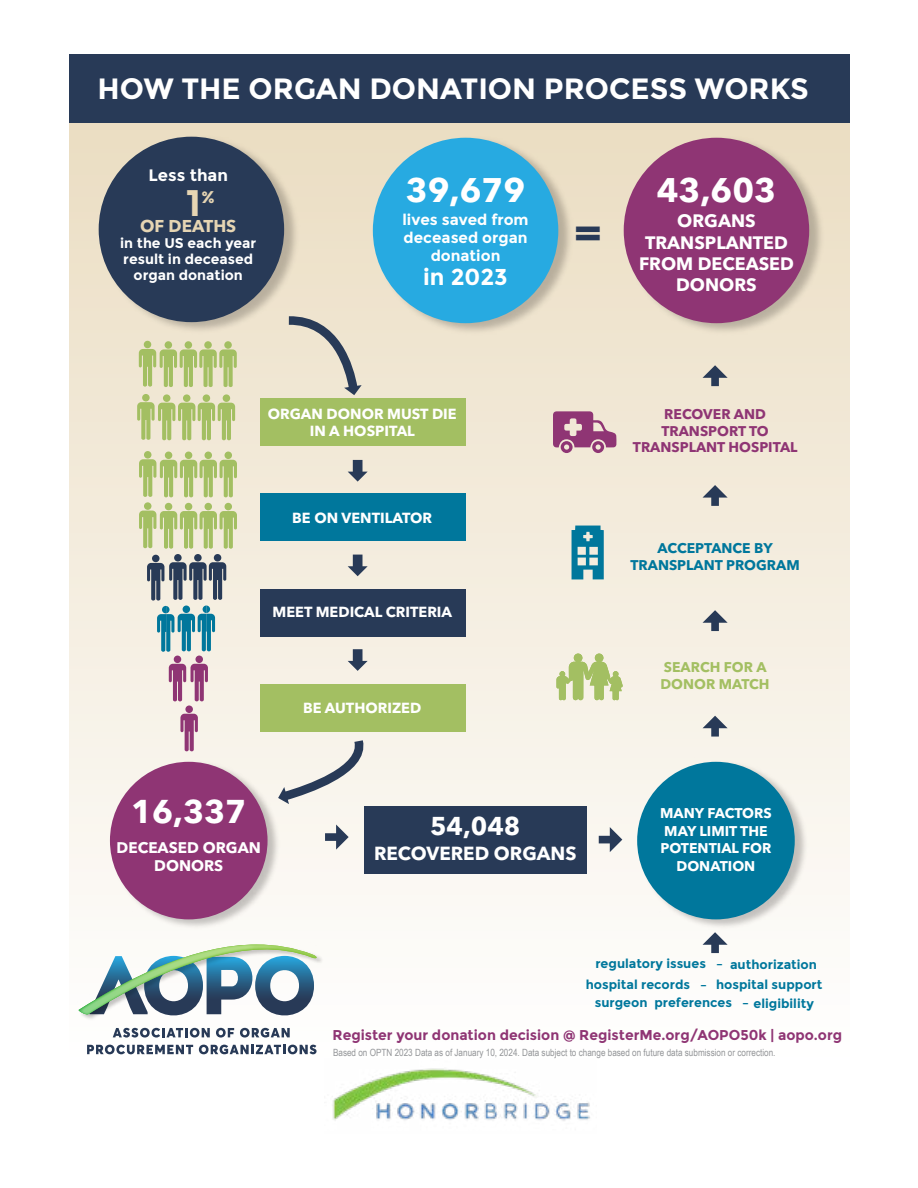
<style>
.page{position:relative;width:918px;height:1188px;background:#fff}
.page>*{position:absolute;margin:0;border:0;box-sizing:border-box;transform-origin:0 0}
.t1{font:700 44.7px "Avenir Next LT Pro";color:#283a57}
.t2{font:700 37.05px "Montserrat";color:#e6d5b3}
.t3{font:700 33.9px "Avenir Next LT Pro";color:#fff}
.t4{font:700 32.7px "Avenir Next LT Pro";color:#fff}
.t5{font:700 29.25px "Montserrat";color:#fff}
.t6{font:700 25.65px "Avenir Next LT Pro";color:#fff}
.t7{font:700 22.95px "Montserrat";color:#fff}
.t8{font:700 18.75px "Avenir Next LT Pro";color:#fff}
.t9{font:700 17.85px/21.5px "Avenir Next LT Pro";color:#fff;text-align:center}
.t10{font:700 16.95px "Avenir Next LT Pro";color:#e6d5b3}
.t11{font:700 16.65px "Montserrat";color:#fff}
.t12{font:700 15.3px/17.9px "Montserrat";color:#fff;text-align:center}
.t13{font:700 15.3px/18.3px "Avenir Next LT Pro";color:#fff;text-align:center}
.t14{font:700 14.55px/17.4px "Avenir Next LT Pro";color:#fff;text-align:center}
.t15{font:700 14.25px "Montserrat";color:#8f3574}
.t16{font:700 14.1px/16px "Montserrat";color:#fff;text-align:center}
.t17{font:700 14.1px/17.9px "Avenir Next LT Pro";color:#fff;text-align:center}
.t18{font:700 13.95px/16.8px "Avenir Next LT Pro";color:#8f3574;text-align:center}
.t19{font:700 13.95px/16.8px "Avenir Next LT Pro";color:#00779c;text-align:center}
.t20{font:700 13.95px/16.8px "Avenir Next LT Pro";color:#a3bf62}
.t21{font:700 12.75px/20.4px "Montserrat";color:#00779c}
.t22{font:9.9px "Arial Narrow";color:#939598}
</style>
<div class="page">
<div style="left:69px;top:123px;width:780px;height:941px;background:linear-gradient(to bottom,#eaddc2,#fefeff)"></div>
<div style="left:69px;top:54px;width:780px;height:69px;background:#283a57"></div>
<img style="left:97px;top:132px;width:205px;height:205px">
<div style="left:99px;top:137px;width:185px;height:185px;background:#283a57;border-radius:50%"></div>
<img style="left:108px;top:758px;width:175px;height:174px">
<div style="left:110px;top:762px;width:158px;height:157px;background:#8f3574;border-radius:50%"></div>
<div style="left:174px;top:554px;width:8px;height:8px;background:#283a57;border-radius:50%"></div>
<div style="left:194px;top:554px;width:8px;height:8px;background:#283a57;border-radius:50%"></div>
<div style="left:214px;top:554px;width:7px;height:8px;background:#283a57;border-radius:50%"></div>
<div style="left:152px;top:555px;width:8px;height:7px;background:#283a57;border-radius:50%"></div>
<div style="left:195px;top:656px;width:8px;height:7px;background:#8f3574;border-radius:50%"></div>
<div style="left:364px;top:807px;width:223px;height:67px;background:#283a57"></div>
<img style="left:622px;top:133px;width:205px;height:205px">
<div style="left:624px;top:138px;width:185px;height:185px;background:#8f3574;border-radius:50%"></div>
<svg style="left:572px;top:526px;width:32px;height:53px"></svg>
<svg style="left:556px;top:653px;width:67px;height:95px"></svg>
<svg style="left:553px;top:411px;width:63px;height:42px"></svg>
<div style="left:711px;top:621px;width:8px;height:10px;background:#283a57"></div>
<svg style="left:703px;top:610px;width:25px;height:13px"></svg>
<div style="left:711px;top:496px;width:8px;height:10px;background:#283a57"></div>
<svg style="left:703px;top:485px;width:25px;height:13px"></svg>
<div style="left:711px;top:376px;width:8px;height:10px;background:#283a57"></div>
<svg style="left:703px;top:365px;width:25px;height:13px"></svg>
<div style="left:711px;top:727px;width:8px;height:10px;background:#283a57"></div>
<svg style="left:703px;top:716px;width:25px;height:12px"></svg>
<div style="left:711px;top:943px;width:8px;height:10px;background:#283a57"></div>
<svg style="left:703px;top:932px;width:25px;height:13px"></svg>
<img style="left:371px;top:133px;width:205px;height:205px">
<div style="left:373px;top:138px;width:185px;height:185px;background:#27aae1;border-radius:50%"></div>
<div style="left:325px;top:833px;width:13px;height:8px;background:#283a57"></div>
<svg style="left:336px;top:825px;width:13px;height:25px"></svg>
<div style="left:599px;top:836px;width:12px;height:7px;background:#283a57"></div>
<svg style="left:610px;top:827px;width:12px;height:25px"></svg>
<div style="left:260px;top:398px;width:205px;height:48px;background:#a3bf62"></div>
<svg style="left:280px;top:312px;width:83px;height:86px"></svg>
<div style="left:353px;top:460px;width:10px;height:13px;background:#283a57"></div>
<svg style="left:348px;top:472px;width:20px;height:10px"></svg>
<div style="left:353px;top:555px;width:10px;height:13px;background:#283a57"></div>
<svg style="left:348px;top:566px;width:20px;height:10px"></svg>
<svg style="left:275px;top:732px;width:90px;height:75px"></svg>
<div style="left:165px;top:341px;width:7px;height:8px;background:#a3bf62;border-radius:50%"></div>
<div style="left:185px;top:341px;width:7px;height:8px;background:#a3bf62;border-radius:50%"></div>
<div style="left:204px;top:341px;width:8px;height:8px;background:#a3bf62;border-radius:50%"></div>
<div style="left:224px;top:341px;width:8px;height:8px;background:#a3bf62;border-radius:50%"></div>
<svg style="left:139px;top:349px;width:98px;height:38px"></svg>
<div style="left:144px;top:341px;width:7px;height:7px;background:#a3bf62;border-radius:50%"></div>
<div style="left:163px;top:394px;width:7px;height:8px;background:#a3bf62;border-radius:50%"></div>
<div style="left:183px;top:394px;width:7px;height:8px;background:#a3bf62;border-radius:50%"></div>
<div style="left:203px;top:394px;width:7px;height:8px;background:#a3bf62;border-radius:50%"></div>
<div style="left:223px;top:394px;width:7px;height:8px;background:#a3bf62;border-radius:50%"></div>
<svg style="left:137px;top:402px;width:98px;height:38px"></svg>
<div style="left:142px;top:394px;width:8px;height:7px;background:#a3bf62;border-radius:50%"></div>
<div style="left:165px;top:452px;width:7px;height:7px;background:#a3bf62;border-radius:50%"></div>
<div style="left:185px;top:452px;width:7px;height:7px;background:#a3bf62;border-radius:50%"></div>
<div style="left:205px;top:452px;width:7px;height:7px;background:#a3bf62;border-radius:50%"></div>
<div style="left:225px;top:452px;width:7px;height:7px;background:#a3bf62;border-radius:50%"></div>
<svg style="left:139px;top:459px;width:98px;height:38px"></svg>
<div style="left:144px;top:451px;width:8px;height:8px;background:#a3bf62;border-radius:50%"></div>
<div style="left:165px;top:503px;width:7px;height:7px;background:#a3bf62;border-radius:50%"></div>
<div style="left:185px;top:503px;width:7px;height:7px;background:#a3bf62;border-radius:50%"></div>
<div style="left:205px;top:503px;width:7px;height:7px;background:#a3bf62;border-radius:50%"></div>
<div style="left:225px;top:503px;width:7px;height:7px;background:#a3bf62;border-radius:50%"></div>
<svg style="left:139px;top:511px;width:98px;height:38px"></svg>
<div style="left:144px;top:502px;width:8px;height:8px;background:#a3bf62;border-radius:50%"></div>
<svg style="left:147px;top:562px;width:79px;height:90px"></svg>
<svg style="left:169px;top:664px;width:39px;height:37px"></svg>
<div style="left:174px;top:656px;width:7px;height:7px;background:#8f3574;border-radius:50%"></div>
<svg style="left:180px;top:714px;width:18px;height:37px"></svg>
<div style="left:185px;top:705px;width:8px;height:8px;background:#8f3574;border-radius:50%"></div>
<img style="left:636px;top:758px;width:174px;height:174px">
<div style="left:637px;top:762px;width:158px;height:157px;background:#00779c;border-radius:50%"></div>
<svg style="left:87px;top:1045px;width:106px;height:9px"></svg>
<svg style="left:199px;top:1045px;width:118px;height:9px"></svg>
<img style="left:78px;top:942px;width:248px;height:80px">
<svg style="left:77px;top:945px;width:242px;height:93px"></svg>
<div style="left:260px;top:494px;width:205px;height:47px;background:#00779c"></div>
<div style="left:260px;top:589px;width:205px;height:47px;background:#283a57"></div>
<div style="left:353px;top:649px;width:10px;height:13px;background:#283a57"></div>
<svg style="left:348px;top:661px;width:20px;height:10px"></svg>
<div style="left:260px;top:684px;width:205px;height:48px;background:#a3bf62"></div>
<img style="left:324px;top:1059px;width:272px;height:62px">
<h3 class="t5" style="left:98px;top:72px;width:713px">HOW THE ORGAN DONATION PROCESS WORKS</h3>
<h3 class="t11" style="left:148px;top:166px;width:81px">Less than</h3>
<h3 class="t10" style="left:140px;top:216px;width:98px">OF DEATHS</h3>
<h3 class="t16" style="left:120px;top:235px;width:138px">in the US each year result in deceased organ donation</h3>
<h2 class="t2" style="left:186px;top:181px;width:30px">1<sup>%</sup></h2>
<h3 class="t3" style="left:406px;top:169px;width:121px">39,679</h3>
<h3 class="t12" style="left:402px;top:211px;width:128px">lives saved from deceased organ donation</h3>
<h3 class="t7" style="left:423px;top:263px;width:86px">in 2023</h3>
<h1 class="t1" style="left:573px;top:204px;width:31px">=</h1>
<h3 class="t3" style="left:657px;top:169px;width:121px">43,603</h3>
<h3 class="t9" style="left:639px;top:210px;width:156px">ORGANS<br>TRANSPLANTED<br>FROM DECEASED<br>DONORS</h3>
<h3 class="t14" style="left:268px;top:405px;width:190px">ORGAN DONOR MUST DIE<br>IN A HOSPITAL</h3>
<h3 class="t14" style="left:292px;top:509px;width:141px">BE ON VENTILATOR</h3>
<h3 class="t14" style="left:273px;top:603px;width:181px">MEET MEDICAL CRITERIA</h3>
<h3 class="t14" style="left:303px;top:699px;width:120px">BE AUTHORIZED</h3>
<h3 class="t4" style="left:131px;top:792px;width:117px">16,337</h3>
<h3 class="t13" style="left:117px;top:838px;width:146px">DECEASED ORGAN<br>DONORS</h3>
<h3 class="t6" style="left:430px;top:810px;width:92px">54,048</h3>
<h3 class="t8" style="left:374px;top:842px;width:204px">RECOVERED ORGANS</h3>
<h3 class="t18" style="left:633px;top:405px;width:166px">RECOVER AND<br>TRANSPORT TO<br>TRANSPLANT HOSPITAL</h3>
<h3 class="t19" style="left:630px;top:540px;width:171px">ACCEPTANCE BY<br>TRANSPLANT PROGRAM</h3>
<h3 class="t20" style="left:661px;top:659px;width:111px">SEARCH FOR A<br>DONOR MATCH</h3>
<h3 class="t17" style="left:660px;top:804px;width:113px">MANY FACTORS<br>MAY LIMIT THE<br>POTENTIAL FOR<br>DONATION</h3>
<p class="t21" style="left:716px;top:954px;width:108px;text-indent:-121px">regulatory issues –<br>hospital support</p>
<p class="t21" style="left:730px;top:954px;width:89px">authorization</p>
<p class="t21" style="left:586px;top:974px;width:123px">hospital records –</p>
<p class="t21" style="left:595px;top:993px;width:221px">surgeon preferences – eligibility</p>
<h3 class="t15" style="left:332px;top:1027px;width:511px">Register your donation decision @ RegisterMe.org/AOPO50k | aopo.org</h3>
<p class="t22" style="left:333px;top:1045px;width:444px">Based on OPTN 2023 Data as of January 10, 2024. Data subject to change based on future data submission or correction.</p>
</div>
